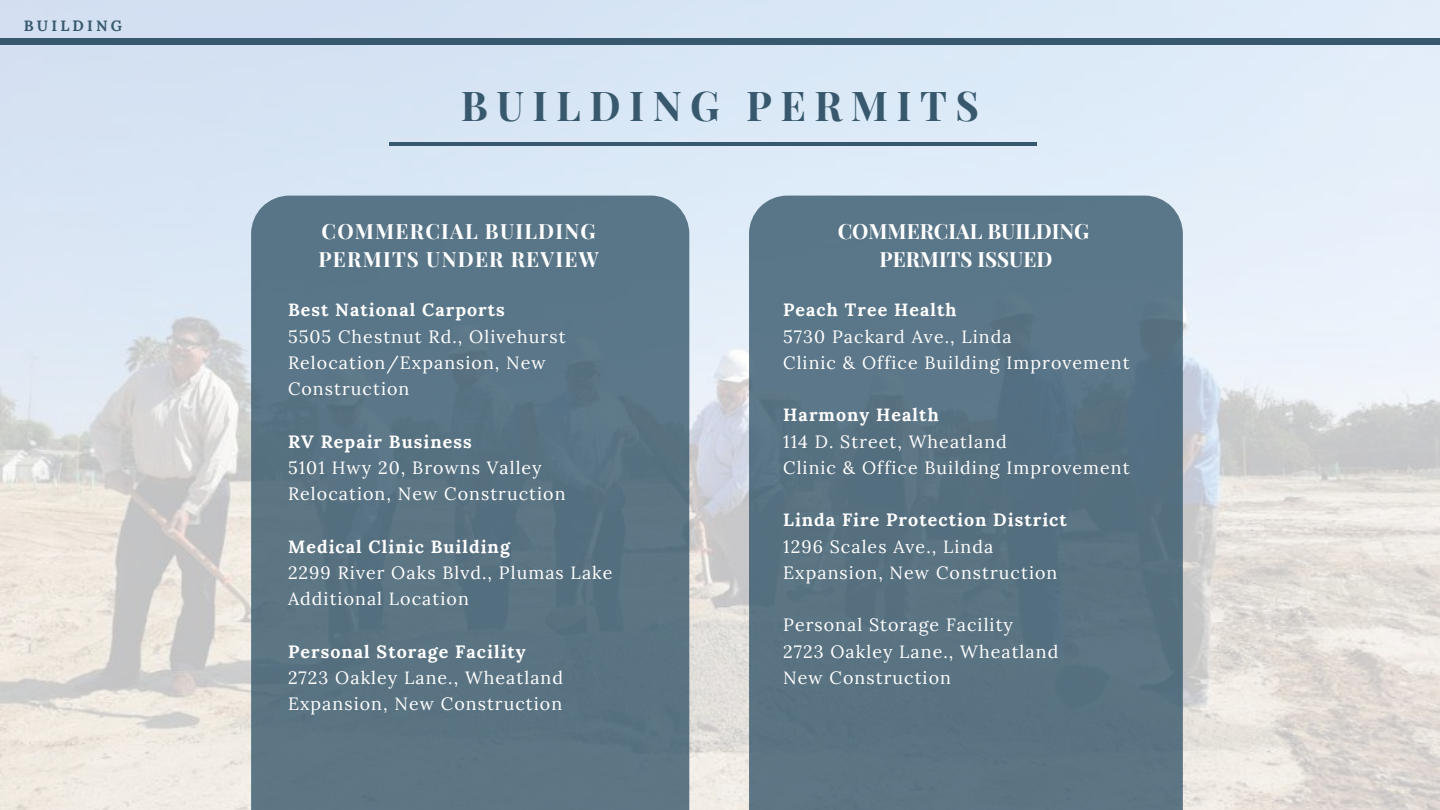
<style>
.page{position:relative;width:1440px;height:810px;background:#fff}
.page>*{position:absolute;margin:0;border:0;box-sizing:border-box;transform-origin:0 0}
.t1{font:700 40.3px "Playfair Display SC";letter-spacing:.21em;color:#38596d}
.t2{font:700 20.6px/28.5px "Playfair Display SC";letter-spacing:.06em;color:#fff}
.t3{font:700 20.6px "Playfair Display SC";color:#fff}
.t4{font:17.8px/26.2px "Lora";letter-spacing:.06em;color:#fff}
.t5{font:700 17.8px "Lora";letter-spacing:.06em;color:#fff}
.t6{font:700 15px "Lora";letter-spacing:.21em;color:#38596d}
</style>
<div class="page">
<img style="left:0;top:0;width:1440px;height:810px">
<div style="left:0;top:38px;width:1440px;height:6px;background:#38596d"></div>
<hr style="left:389px;top:143px;width:648px;height:3px;background:#38596d">
<div style="left:749px;top:196px;width:434px;height:614px;background:#5a7483"></div>
<div style="left:251px;top:196px;width:438px;height:614px;background:#597585"></div>
<p class="t6" style="left:24px;top:16px;width:100px">BUILDING</p>
<p class="t1" style="left:461px;top:78px;width:520px">BUILDING PERMITS</p>
<p class="t2" style="left:318px;top:216px;width:282px">COMMERCIAL BUILDING<br>PERMITS UNDER REVIEW</p>
<p class="t5" style="left:288px;top:299px;width:218px">Best National Carports</p>
<p class="t4" style="left:288px;top:323px;width:279px">5505 Chestnut Rd., Olivehurst</p>
<p class="t4" style="left:288px;top:349px;width:259px">Relocation/Expansion, New<br>Construction</p>
<p class="t5" style="left:288px;top:430px;width:185px">RV Repair Business</p>
<p class="t4" style="left:288px;top:454px;width:255px">5101 Hwy 20, Browns Valley</p>
<p class="t4" style="left:288px;top:481px;width:279px">Relocation, New Construction</p>
<p class="t5" style="left:288px;top:535px;width:223px">Medical Clinic Building</p>
<p class="t4" style="left:288px;top:559px;width:326px">2299 River Oaks Blvd., Plumas Lake</p>
<p class="t4" style="left:288px;top:586px;width:182px">Additional Location</p>
<p class="t5" style="left:288px;top:640px;width:239px">Personal Storage Facility</p>
<p class="t4" style="left:288px;top:664px;width:277px">2723 Oakley Lane., Wheatland</p>
<p class="t4" style="left:288px;top:691px;width:276px">Expansion, New Construction</p>
<p class="t3" style="left:838px;top:216px;width:253px">COMMERCIAL BUILDING</p>
<p class="t3" style="left:879px;top:245px;width:174px">PERMITS ISSUED</p>
<p class="t5" style="left:783px;top:299px;width:175px">Peach Tree Health</p>
<p class="t4" style="left:783px;top:323px;width:230px">5730 Packard Ave., Linda</p>
<p class="t4" style="left:783px;top:349px;width:348px">Clinic &amp; Office Building Improvement</p>
<p class="t5" style="left:783px;top:404px;width:157px">Harmony Health</p>
<p class="t4" style="left:783px;top:428px;width:225px">114 D. Street, Wheatland</p>
<p class="t4" style="left:783px;top:454px;width:348px">Clinic &amp; Office Building Improvement</p>
<p class="t5" style="left:783px;top:509px;width:285px">Linda Fire Protection District</p>
<p class="t4" style="left:783px;top:533px;width:212px">1296 Scales Ave., Linda</p>
<p class="t4" style="left:783px;top:559px;width:276px">Expansion, New Construction</p>
<p class="t4" style="left:783px;top:612px;width:231px">Personal Storage Facility</p>
<p class="t4" style="left:783px;top:638px;width:277px">2723 Oakley Lane., Wheatland</p>
<p class="t4" style="left:783px;top:664px;width:169px">New Construction</p>
</div>
